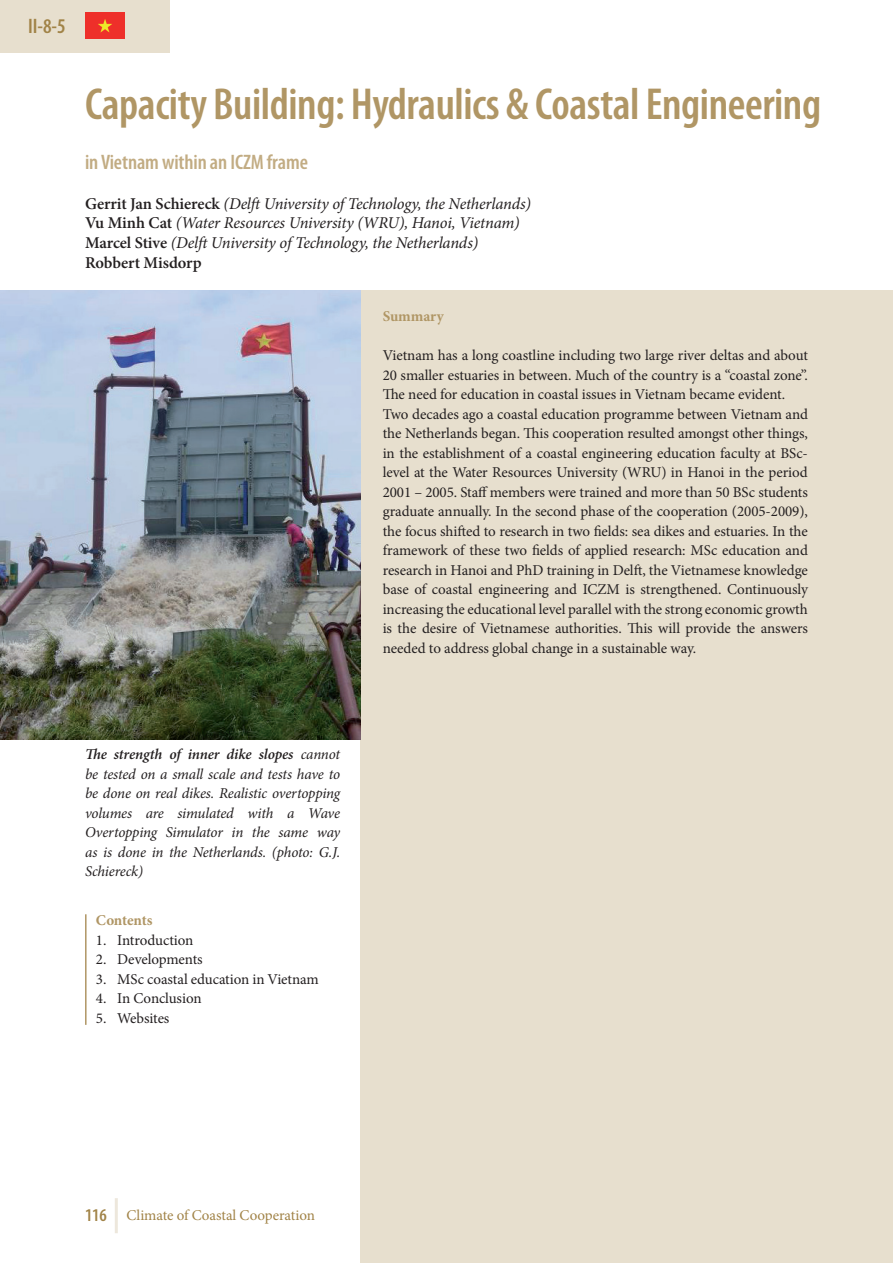
<style>
.page{position:relative;width:893px;height:1263px;background:#fff}
.page>*{position:absolute;margin:0;border:0;box-sizing:border-box;transform-origin:0 0}
.t1{font:600 condensed 45px "Myriad Pro";letter-spacing:-.01em;color:#b09665}
.t2{font:600 condensed 21px "Myriad Pro";letter-spacing:-.005em;color:#c2ac83}
.t3{font:600 condensed 21px "Myriad Pro";color:#a18347}
.t4{font:italic 16.5px/19.8px "Minion Pro";letter-spacing:-.015em;color:#231f20}
.t5{font:15px/19.5px "Minion Pro";letter-spacing:-.005em;color:#231f20}
.t6{font:italic 15px/19.5px "Minion Pro";letter-spacing:-.015em;color:#231f20;text-align:justify}
.t7{font:15px "Minion Pro";letter-spacing:-.005em;color:#a18347}
.t8{font:700 15px "Minion Pro";letter-spacing:-.01em;color:#b09665}
.s1{font-weight:600;font-style:normal}
.s2{font-weight:600}
.s3{font-family:"Myriad Pro";font-weight:600;font-stretch:condensed;font-size:18px}
</style>
<div class="page">
<div style="left:360px;top:291px;width:533px;height:972px;background:#e7dfce"></div>
<hr style="left:115px;top:1198px;width:3px;height:35px;background:#a18347">
<div style="left:0;top:0;width:170px;height:53px;background:#e7dfce"></div>
<img style="left:0;top:291px;width:360px;height:449px">
<hr style="left:85px;top:914px;width:2px;height:111px;background:#b09665">
<img style="left:86px;top:13px;width:39px;height:26px">
<h2 class="t3" style="left:28px;top:13px;width:39px">II-8-5</h2>
<h1 class="t1" style="left:85px;top:76px;width:738px">Capacity Building: Hydraulics &amp; Coastal Engineering</h1>
<h2 class="t2" style="left:85px;top:149px;width:224px">in Vietnam within an ICZM frame</h2>
<p class="t4" style="left:85px;top:193px;width:448px"><span class="s1">Gerrit Jan Schiereck</span> (DelftUniversity of Technology, the Netherlands)<br><span class="s1">Vu Minh Cat</span> (Water Resources University (WRU), Hanoi, Vietnam)<br><span class="s1">Marcel Stive</span> (DelftUniversity of Technology, the Netherlands)<br><span class="s1">Robbert Misdorp</span></p>
<p class="t8" style="left:383px;top:306px;width:63px">Summary</p>
<p class="t5" style="left:383px;top:346px;width:427px">Vietnam has a long coastline including two large river deltas and about 20 smaller estuaries in between. Much of the country is a “coastal zone”.<br>The need for education in coastal issues in Vietnam became evident.<br>Two decades ago a coastal education programme between Vietnam and the Netherlands began. This cooperation resulted amongst other things, in the establishment of a coastal engineering education faculty at BSc&shy;level at the Water Resources University (WRU) in Hanoi in the period 2001 – 2005. Staff members were trained and more than 50 BSc students graduate annually. In the second phase of the cooperation (2005-2009), the focus shifted to research in two fields: sea dikes and estuaries. In the framework of these two fields of applied research: MSc education and research in Hanoi and PhD training in Delft, the Vietnamese knowledge base of coastal engineering and ICZM is strengthened. Continuously increasing the educational level parallel with the strong economic growth is the desire of Vietnamese authorities. This will provide the answers needed to address global change in a sustainable way.</p>
<p class="t6" style="left:85px;top:745px;width:257px"><span class="s2">The strength of inner dike slopes</span> cannot be tested on a small scale and tests have to be done on real dikes. Realistic overtopping volumes are simulated with a Wave Overtopping Simulator in the same way as is done in the Netherlands. (photo: G.J.<br>Schiereck)</p>
<p class="t8" style="left:96px;top:910px;width:58px">Contents</p>
<p class="t5" style="left:96px;top:930px;width:99px">1. Introduction</p>
<p class="t5" style="left:96px;top:950px;width:108px">2. Developments</p>
<p class="t5" style="left:96px;top:969px;width:224px">3. MSc coastal education in Vietnam</p>
<p class="t5" style="left:96px;top:989px;width:107px">4. In Conclusion</p>
<p class="t5" style="left:96px;top:1008px;width:75px">5. Websites</p>
<p class="t7" style="left:85px;top:1205px;width:231px"><span class="s3">116</span> Climate of Coastal Cooperation</p>
</div>
